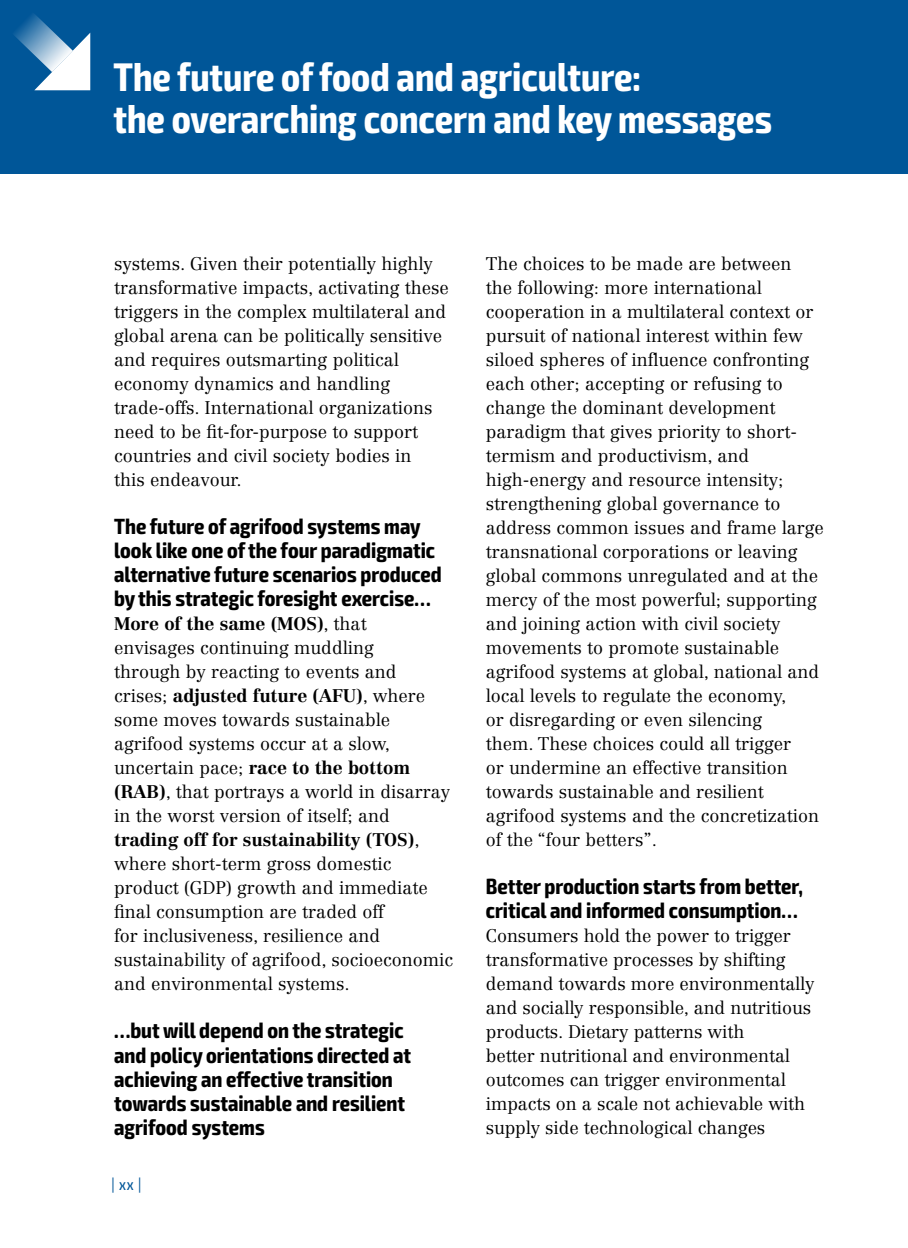
<style>
.page{position:relative;width:908px;height:1248px;background:#fff}
.page>*{position:absolute;margin:0;border:0;box-sizing:border-box;transform-origin:0 0}
.t1{font:700 condensed 40px/42px "Exo 2";color:#fff}
.t2{font:700 condensed 22px/24px "Exo 2";color:#000}
.t3{font:300 18px/24px "Centennial LT Std";color:#000}
.t4{font:condensed 16px "Exo 2";color:#005698}
.s1{font-weight:700}
</style>
<div class="page">
<div style="left:0;top:0;width:907px;height:174px;background:#005698"></div>
<hr style="left:907px;top:0;width:1px;height:174px;background:#005698">
<svg style="left:14px;top:14px;width:76px;height:76px"></svg>
<h1 class="t1" style="left:113px;top:57px;width:659px">The future of food and agriculture:<br>the overarching concern and key messages</h1>
<p class="t3" style="left:114px;top:252px;width:336px">systems. Given their potentially highly transformative impacts, activating these triggers in the complex multilateral and global arena can be politically sensitive and requires outsmarting political economy dynamics and handling trade-offs. International organizations need to be fit-for-purpose to support countries and civil society bodies in<br>this endeavour.</p>
<p class="t2" style="left:114px;top:515px;width:329px">The future of agrifood systems may look like one of the four paradigmatic alternative future scenarios produced by this strategic foresight exercise…</p>
<p class="t3" style="left:114px;top:612px;width:340px"><span class="s1">More of the same (MOS)</span>, that<br>envisages continuing muddling<br>through by reacting to events and crises; <span class="s1">adjusted future (AFU)</span>, where some moves towards sustainable agrifood systems occur at a slow, uncertain pace; <span class="s1">race to the bottom (RAB)</span>, that portrays a world in disarray in the worst version of itself; and <span class="s1">trading off for sustainability (TOS)</span>, where short-term gross domestic product (GDP) growth and immediate final consumption are traded off<br>for inclusiveness, resilience and sustainability of agrifood, socioeconomic and environmental systems.</p>
<p class="t2" style="left:114px;top:1019px;width:298px">…but will depend on the strategic and policy orientations directed at achieving an effective transition towards sustainable and resilient agrifood systems</p>
<p class="t4" style="left:111px;top:1174px;width:32px">|xx|</p>
<p class="t3" style="left:485px;top:252px;width:339px">The choices to be made are between<br>the following: more international cooperation in a multilateral context or pursuit of national interest within few siloed spheres of influence confronting each other; accepting or refusing to change the dominant development paradigm that gives priority to short&shy;termism and productivism, and high-energy and resource intensity; strengthening global governance to address common issues and frame large transnational corporations or leaving global commons unregulated and at the mercy of the most powerful; supporting and joining action with civil society movements to promote sustainable agrifood systems at global, national and local levels to regulate the economy,<br>or disregarding or even silencing<br>them. These choices could all trigger<br>or undermine an effective transition towards sustainable and resilient agrifood systems and the concretization of the “four betters”.</p>
<p class="t2" style="left:485px;top:875px;width:318px">Better production starts from better, critical and informed consumption…</p>
<p class="t3" style="left:485px;top:924px;width:330px">Consumers hold the power to trigger transformative processes by shifting demand towards more environmentally and socially responsible, and nutritious products. Dietary patterns with<br>better nutritional and environmental outcomes can trigger environmental impacts on a scale not achievable with supply side technological changes</p>
</div>
